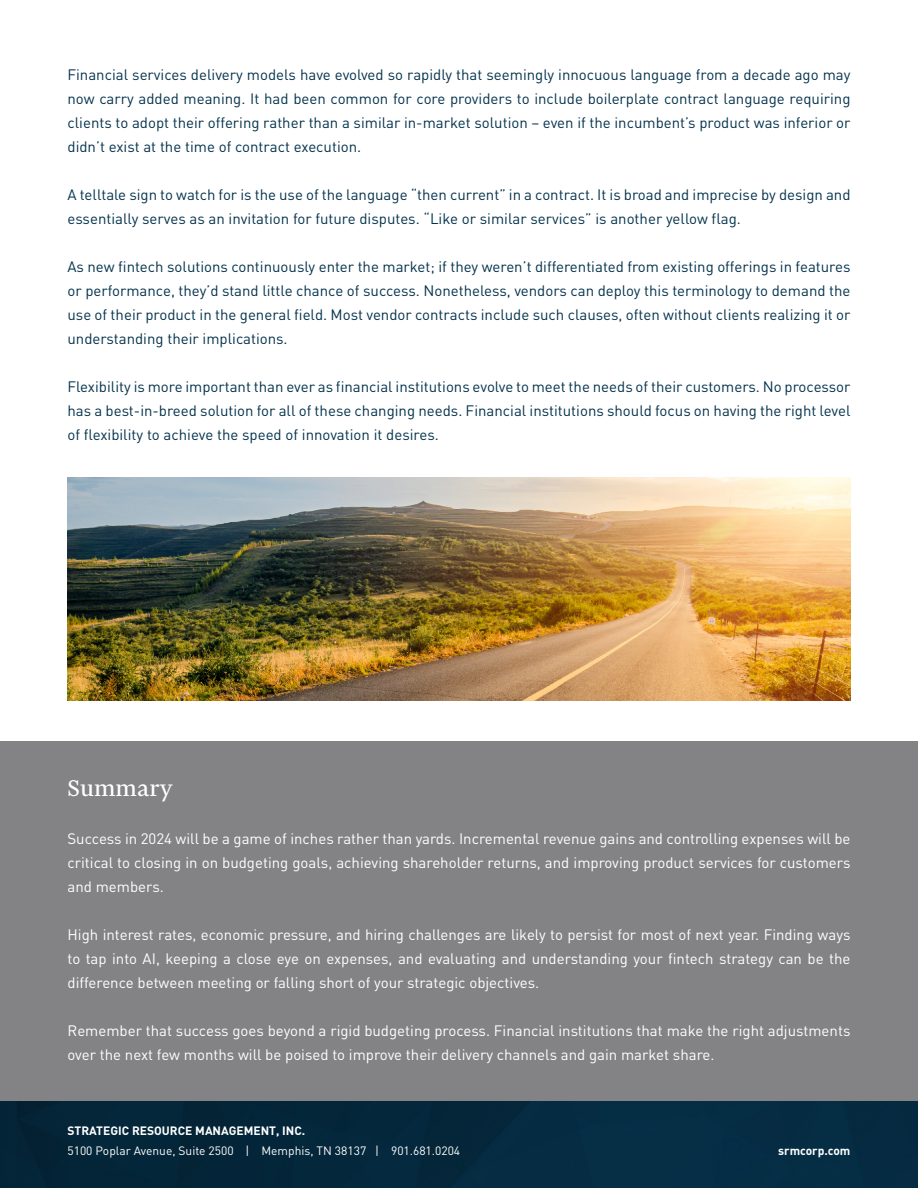
<style>
.page{position:relative;width:918px;height:1188px;background:#fff}
.page>*{position:absolute;margin:0;border:0;box-sizing:border-box;transform-origin:0 0}
.t1{font:27px "Financier Text";color:#fff}
.t2{font:15px/24px "DIN";color:#05334d;text-align:justify}
.t3{font:15px/24px "DIN";color:#fff;text-align:justify}
.t4{font:12px "DIN";color:#fff}
.t5{font:700 12px "DIN";color:#fff}
</style>
<div class="page">
<div style="left:0;top:741px;width:918px;height:361px;background:#838285"></div>
<img style="left:0;top:1102px;width:918px;height:86px">
<img style="left:68px;top:477px;width:782px;height:224px">
<p class="t2" style="left:68px;top:62px;width:785px">Financial services delivery models have evolved so rapidly that seemingly innocuous language from a decade ago may now carry added meaning. It had been common for core providers to include boilerplate contract language requiring clients to adopt their offering rather than a similar in-market solution – even if the incumbent’s product was inferior or didn’t exist at the time of contract execution.</p>
<p class="t2" style="left:68px;top:182px;width:785px">A telltale sign to watch for is the use of the language “then current” in a contract. It is broad and imprecise by design and essentially serves as an invitation for future disputes. “Like or similar services” is another yellow flag.</p>
<p class="t2" style="left:68px;top:254px;width:785px">As new fintech solutions continuously enter the market; if they weren’t differentiated from existing offerings in features or performance, they’d stand little chance of success. Nonetheless, vendors can deploy this terminology to demand the use of their product in the general field. Most vendor contracts include such clauses, often without clients realizing it or understanding their implications.</p>
<p class="t2" style="left:68px;top:374px;width:785px">Flexibility is more important than ever as financial institutions evolve to meet the needs of their customers. No processor has a best-in-breed solution for all of these changing needs. Financial institutions should focus on having the right level of flexibility to achieve the speed of innovation it desires.</p>
<h1 class="t1" style="left:68px;top:774px;width:107px">Summary</h1>
<p class="t3" style="left:68px;top:826px;width:785px">Success in 2024 will be a game of inches rather than yards. Incremental revenue gains and controlling expenses will be critical to closing in on budgeting goals, achieving shareholder returns, and improving product services for customers and members.</p>
<p class="t3" style="left:68px;top:922px;width:785px">High interest rates, economic pressure, and hiring challenges are likely to persist for most of next year. Finding ways to tap into AI, keeping a close eye on expenses, and evaluating and understanding your fintech strategy can be the difference between meeting or falling short of your strategic objectives.</p>
<p class="t3" style="left:68px;top:1018px;width:784px">Remember that success goes beyond a rigid budgeting process. Financial institutions that make the right adjustments over the next few months will be poised to improve their delivery channels and gain market share.</p>
<p class="t5" style="left:68px;top:1123px;width:239px">STRATEGIC RESOURCE MANAGEMENT, INC.</p>
<p class="t4" style="left:68px;top:1143px;width:394px">5100 Poplar Avenue, Suite 2500 | Memphis, TN 38137 | 901.681.0204</p>
<p class="t5" style="left:778px;top:1142px;width:74px">srmcorp.com</p>
</div>
